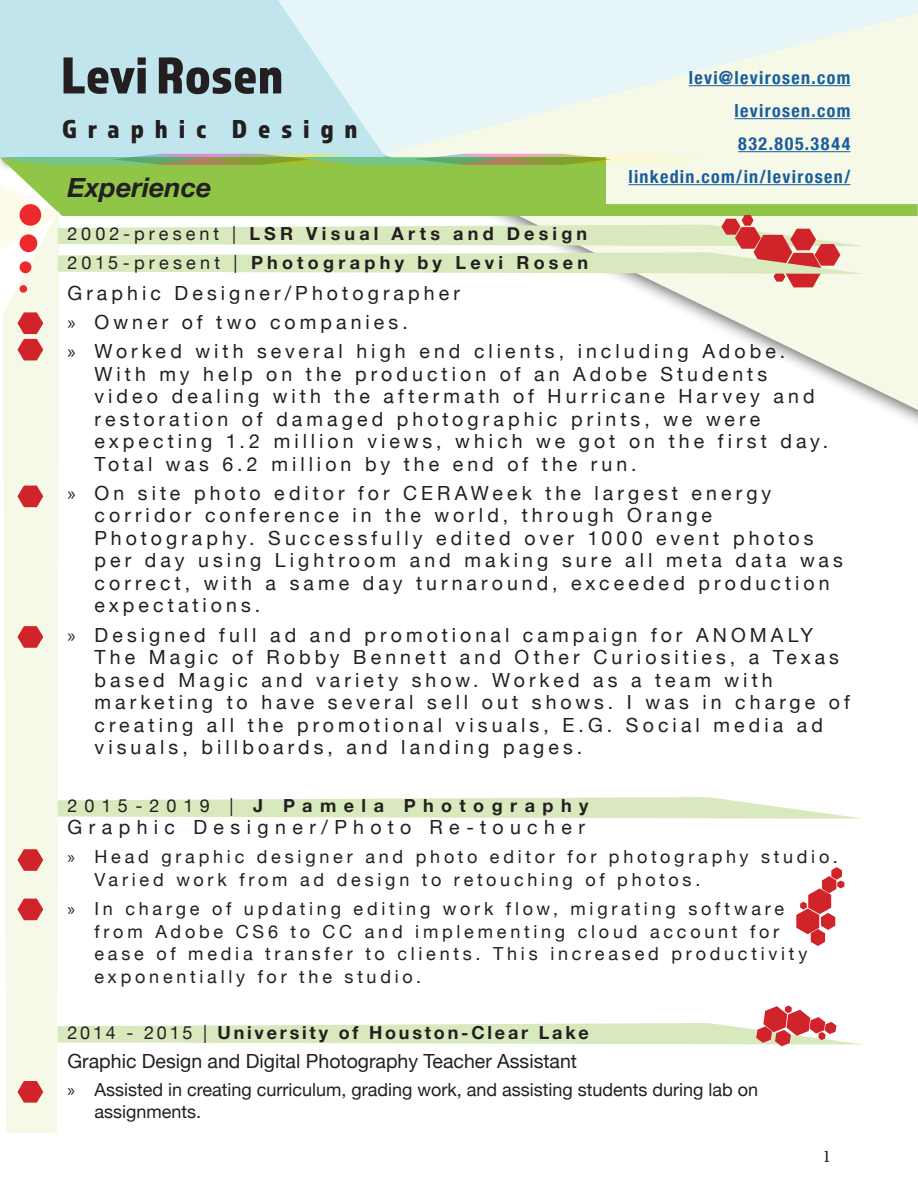
<style>
.page{position:relative;width:918px;height:1188px;background:#fff}
.page>*{position:absolute;margin:0;border:0;box-sizing:border-box;transform-origin:0 0}
.t1{font:54px "Almaq Refined";color:#231f20}
.t2{font:27px "Almaq Refined";letter-spacing:.4em;color:#231f20}
.t3{font:italic 700 27px "Helvetica Neue";color:#231f20}
.t4{font:19.5px/22.5px "Helvetica Neue";letter-spacing:.21em;color:#231f20}
.t5{font:19.5px "Helvetica Neue";color:#231f20}
.t6{font:19.5px "Helvetica Neue";letter-spacing:.33em;color:#231f20}
.t7{font:18px/22.5px "Helvetica Neue";letter-spacing:.205em;color:#231f20}
.t8{font:18px/21.6px "Helvetica Neue";color:#231f20}
.t9{font:700 18px "Helvetica Neue";letter-spacing:.23em;color:#231f20}
.t10{font:700 condensed 18px "Helvetica Neue";letter-spacing:.075em;color:#175d9e}
.t11{font:700 18px "Helvetica Neue";letter-spacing:.155em;color:#231f20}
.t12{font:700 18px "Helvetica Neue";letter-spacing:.415em;color:#231f20}
.t13{font:700 condensed 18px "Helvetica Neue";letter-spacing:.095em;color:#175d9e}
.t14{font:18px "Minion Pro";color:#231f20}
.s1{font-weight:400}
.s2{font-family:"Myriad Pro"}
</style>
<div class="page">
<div style="left:0;top:0;width:278px;height:157px;background:#c0e5ec"></div>
<svg style="left:638px;top:155px;width:280px;height:255px;fill:#f6f9e7"></svg>
<svg style="left:278px;top:0;width:640px;height:155px;background:#e8f4f0"></svg>
<svg style="left:0;top:157px;width:918px;height:59px;background:#bbdb8b"></svg>
<div style="left:3px;top:287px;width:56px;height:846px;background:#f6f9e7"></div>
<div style="left:20px;top:285px;width:7px;height:8px;background:#ee292e;border-radius:50%"></div>
<svg style="left:796px;top:867px;width:48px;height:79px"></svg>
<svg style="left:1px;top:154px;width:704px;height:11px;background:#a4c08d"></svg>
<svg style="left:17px;top:312px;width:26px;height:48px"></svg>
<svg style="left:17px;top:486px;width:26px;height:21px"></svg>
<svg style="left:17px;top:626px;width:26px;height:22px"></svg>
<svg style="left:17px;top:849px;width:26px;height:22px"></svg>
<svg style="left:17px;top:899px;width:26px;height:21px"></svg>
<svg style="left:17px;top:1081px;width:26px;height:22px"></svg>
<svg style="left:58px;top:797px;width:805px;height:22px"></svg>
<svg style="left:0;top:185px;width:864px;height:102px"></svg>
<svg style="left:58px;top:1006px;width:805px;height:40px"></svg>
<hr style="left:689px;top:85px;width:161px;height:1px;background:#175d9e">
<hr style="left:735px;top:118px;width:115px;height:1px;background:#175d9e">
<hr style="left:738px;top:151px;width:112px;height:1px;background:#175d9e">
<hr style="left:629px;top:184px;width:221px;height:1px;background:#175d9e">
<p class="t1" style="left:61px;top:43px;width:224px">Levi Rosen</p>
<p class="t2" style="left:62px;top:113px;width:297px">Graphic Design</p>
<p class="t3" style="left:68px;top:167px;width:146px">Experience</p>
<p class="t9" style="left:68px;top:220px;width:521px"><span class="s1">2002-present |</span> LSR Visual Arts and Design</p>
<p class="t9" style="left:68px;top:249px;width:522px"><span class="s1">2015-present |</span> Photography by Levi Rosen</p>
<p class="t4" style="left:68px;top:283px;width:394px">Graphic Designer/Photographer</p>
<p class="t4" style="left:68px;top:312px;width:342px"><span class="s2">»</span> Owner of two companies.</p>
<p class="t4" style="left:94px;top:341px;width:735px;text-indent:-27px"><span class="s2">»</span> Worked with several high end clients, including Adobe.<br>With my help on the production of an Adobe Students video dealing with the aftermath of Hurricane Harvey and restoration of damaged photographic prints, we were expecting 1.2 million views, which we got on the first day.<br>Total was 6.2 million by the end of the run.</p>
<p class="t4" style="left:94px;top:483px;width:750px;text-indent:-27px"><span class="s2">»</span> On site photo editor for CERAWeek the largest energy corridor conference in the world, through Orange Photography. Successfully edited over 1000 event photos per day using Lightroom and making sure all meta data was correct, with a same day turnaround, exceeded production expectations.</p>
<p class="t4" style="left:94px;top:625px;width:757px;text-indent:-27px"><span class="s2">»</span> Designed full ad and promotional campaign for ANOMALY The Magic of Robby Bennett and Other Curiosities, a Texas based Magic and variety show. Worked as a team with marketing to have several sell out shows. I was in charge of creating all the promotional visuals, E.G. Social media ad visuals, billboards, and landing pages.</p>
<p class="t12" style="left:68px;top:791px;width:522px"><span class="s1">2015-2019 |</span> J Pamela Photography</p>
<p class="t6" style="left:68px;top:813px;width:519px">Graphic Designer/Photo Re-toucher</p>
<p class="t7" style="left:94px;top:847px;width:745px;text-indent:-27px"><span class="s2">»</span> Head graphic designer and photo editor for photography studio.<br>Varied work from ad design to retouching of photos.</p>
<p class="t7" style="left:94px;top:899px;width:715px;text-indent:-27px"><span class="s2">»</span> In charge of updating editing work flow, migrating software from Adobe CS6 to CC and implementing cloud account for ease of media transfer to clients. This increased productivity exponentially for the studio.</p>
<p class="t11" style="left:68px;top:1019px;width:523px"><span class="s1">2014 - 2015 |</span> University of Houston-Clear Lake</p>
<p class="t5" style="left:68px;top:1047px;width:511px">Graphic Design and Digital Photography Teacher Assistant</p>
<p class="t8" style="left:94px;top:1080px;width:665px;text-indent:-27px"><span class="s2">»</span> Assisted in creating curriculum, grading work, and assisting students during lab on assignments.</p>
<p class="t10" style="left:689px;top:63px;width:163px">levi@levirosen.com</p>
<p class="t10" style="left:735px;top:96px;width:117px">levirosen.com</p>
<p class="t13" style="left:738px;top:129px;width:114px">832.805.3844</p>
<p class="t10" style="left:629px;top:162px;width:223px">linkedin.com/in/levirosen/</p>
<p class="t14" style="left:822px;top:1144px;width:10px">1</p>
</div>
